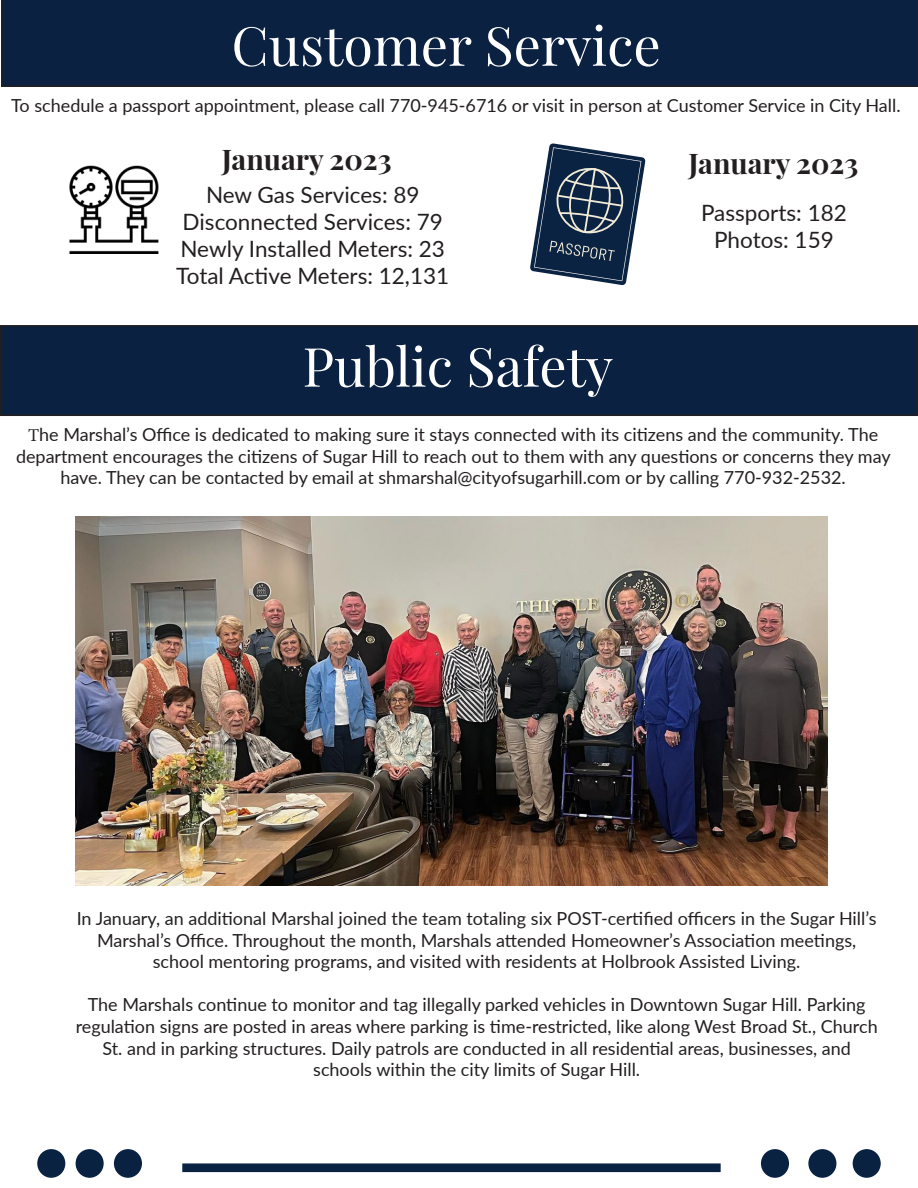
<style>
.page{position:relative;width:918px;height:1188px;background:#fff}
.page>*{position:absolute;margin:0;border:0;box-sizing:border-box;transform-origin:0 0}
.t1{font:54px "Playfair Display";color:#fff}
.t2{font:700 28.5px "Playfair Display";color:#231f20}
.t3{font:22.5px "Lato";color:#231f20}
.t4{font:18px/21.6px "Lato";color:#231f20;text-align:center}
.s1{font-family:"Minion Pro"}
</style>
<div class="page">
<div style="left:1px;top:326px;width:916px;height:89px;background:#0b2142"></div>
<div style="left:0;top:325px;width:918px;height:91px;border:2px solid #231f20"></div>
<div style="left:1px;top:0;width:917px;height:87px;background:#0b2142"></div>
<img style="left:75px;top:517px;width:752px;height:369px">
<svg style="left:530px;top:143px;width:116px;height:142px"></svg>
<img style="left:69px;top:165px;width:90px;height:89px">
<div style="left:182px;top:1163px;width:539px;height:9px;background:#0a2242;border:2px solid #0a2242"></div>
<div style="left:38px;top:1150px;width:27px;height:27px;background:#0a2242;border-radius:50%"></div>
<div style="left:37px;top:1149px;width:28px;height:29px;border:2px solid #0a2242;border-radius:50%"></div>
<div style="left:76px;top:1150px;width:27px;height:27px;background:#0a2242;border-radius:50%"></div>
<div style="left:76px;top:1149px;width:28px;height:29px;border:2px solid #0a2242;border-radius:50%"></div>
<div style="left:115px;top:1150px;width:26px;height:27px;background:#0a2242;border-radius:50%"></div>
<div style="left:114px;top:1149px;width:28px;height:29px;border:2px solid #0a2242;border-radius:50%"></div>
<div style="left:762px;top:1150px;width:26px;height:27px;background:#0a2242;border-radius:50%"></div>
<div style="left:761px;top:1149px;width:28px;height:29px;border:2px solid #0a2242;border-radius:50%"></div>
<div style="left:809px;top:1150px;width:27px;height:27px;background:#0a2242;border-radius:50%"></div>
<div style="left:808px;top:1149px;width:28px;height:29px;border:2px solid #0a2242;border-radius:50%"></div>
<div style="left:853px;top:1150px;width:27px;height:27px;background:#0a2242;border-radius:50%"></div>
<div style="left:853px;top:1149px;width:28px;height:29px;border:2px solid #0a2242;border-radius:50%"></div>
<p class="t1" style="left:231px;top:3px;width:431px">Customer Service</p>
<p class="t4" style="left:11px;top:94px;width:891px">To schedule a passport appointment, please call 770-945-6716 or visit in person at Customer Service in City Hall.</p>
<p class="t2" style="left:222px;top:136px;width:171px">January 2023</p>
<p class="t3" style="left:206px;top:179px;width:215px">New Gas Services: 89</p>
<p class="t3" style="left:183px;top:206px;width:262px">Disconnected Services: 79</p>
<p class="t3" style="left:180px;top:233px;width:266px">Newly Installed Meters: 23</p>
<p class="t3" style="left:176px;top:260px;width:274px">Total Active Meters: 12,131</p>
<p class="t2" style="left:688px;top:141px;width:171px">January 2023</p>
<p class="t3" style="left:701px;top:197px;width:147px">Passports: 182</p>
<p class="t3" style="left:714px;top:224px;width:121px">Photos: 159</p>
<p class="t1" style="left:303px;top:324px;width:312px">Public Safety</p>
<p class="t4" style="left:16px;top:423px;width:876px"><span class="s1">T</span>he Marshal’s Office is dedicated to making sure it stays connected with its citizens and the community. The department encourages the citizens of Sugar Hill to reach out to them with any questions or concerns they may have. They can be contacted by email at shmarshal@cityofsugarhill.com or by calling 770-932-2532.</p>
<p class="t4" style="left:77px;top:907px;width:801px">In January, an additional Marshal joined the team totaling six POST-certified officers in the Sugar Hill’s<br>Marshal’s Office. Throughout the month, Marshals attended Homeowner’s Association meetings, school mentoring programs, and visited with residents at Holbrook Assisted Living.</p>
<p class="t4" style="left:76px;top:993px;width:804px">The Marshals continue to monitor and tag illegally parked vehicles in Downtown Sugar Hill. Parking regulation signs are posted in areas where parking is time-restricted, like along West Broad St., Church St. and in parking structures. Daily patrols are conducted in all residential areas, businesses, and schools within the city limits of Sugar Hill.</p>
</div>
